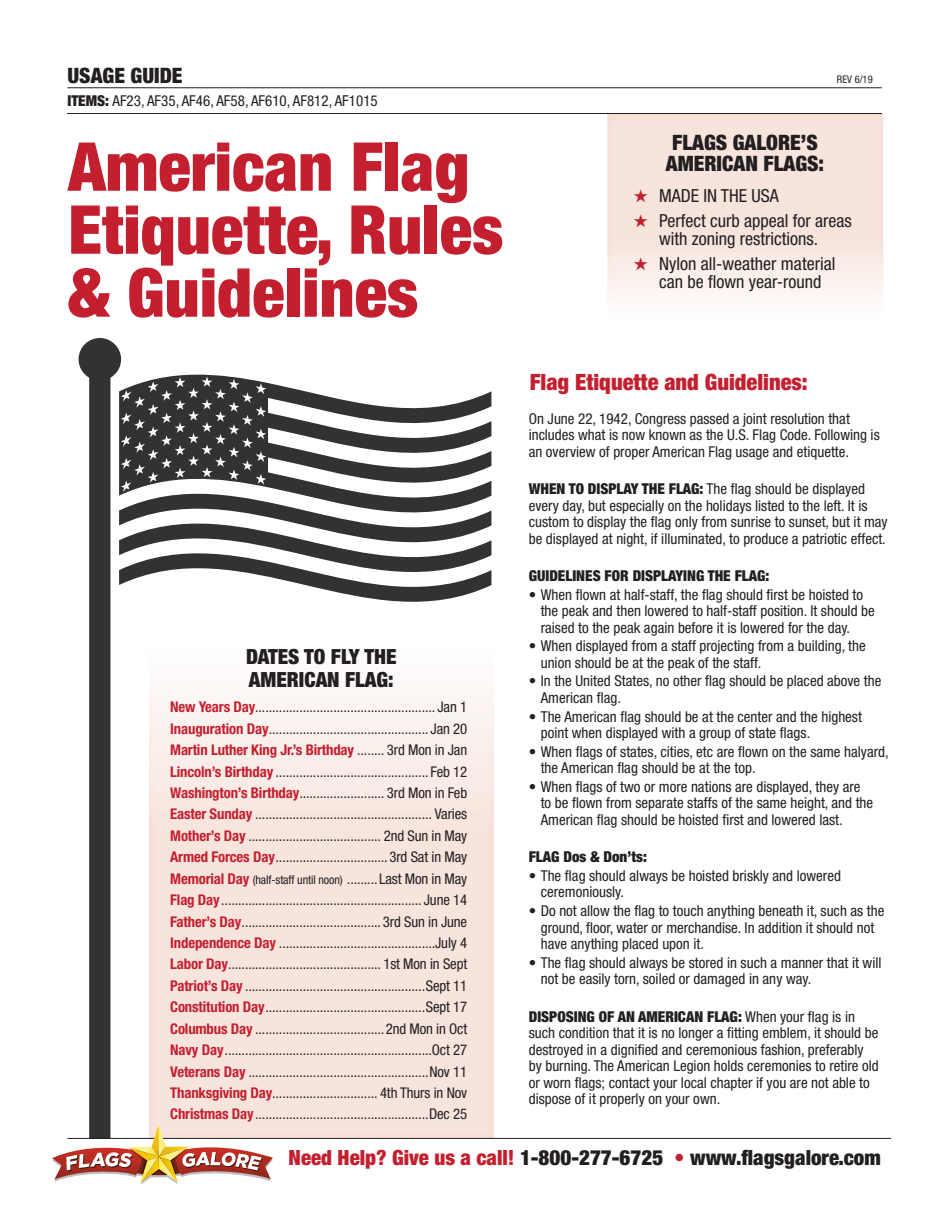
<style>
.page{position:relative;width:945px;height:1215px;background:#fff}
.page>*{position:absolute;margin:0;border:0;box-sizing:border-box;transform-origin:0 0}
.t1{font:900 condensed 67.5px/63px "Helvetica Neue LT Std";color:#c41f2f}
.t2{font:900 condensed 22.5px "Helvetica Neue LT Std";color:#c41f2f}
.t3{font:900 condensed 21.3px/20.5px "Helvetica Neue LT Std";color:#231f20}
.t4{font:900 condensed 21px/22.2px "Helvetica Neue LT Std";color:#231f20}
.t5{font:condensed 18px/18px "Helvetica Neue LT Std";color:#231f20;text-align:center}
.t6{font:condensed 15px/16.5px "Helvetica Neue LT Std";color:#231f20}
.t7{font:900 condensed 15px "Helvetica Neue LT Std";color:#231f20}
.t8{font:condensed 14.85px/21.5px "Helvetica Neue LT Std";letter-spacing:-.01em;color:#231f20;text-align:justify}
.t9{font:condensed 12px "Helvetica Neue LT Std";letter-spacing:-.01em;color:#231f20}
.t10{font:condensed 10.5px "Helvetica Neue LT Std";color:#231f20}
.s1{font-weight:900}
.s2{color:#c41f2f}
.s3{font-weight:700;color:#c41f2f}
.s4{font-weight:700;font-size:14.85px;color:#c41f2f}
.s5{font-size:14.85px}
</style>
<div class="page">
<svg style="left:78px;top:338px;width:44px;height:787px"></svg>
<svg style="left:119px;top:584px;width:372px;height:29px"></svg>
<svg style="left:119px;top:531px;width:372px;height:53px"></svg>
<svg style="left:119px;top:368px;width:372px;height:163px"></svg>
<hr style="left:68px;top:87px;width:814px;height:1px;background:#231f20">
<hr style="left:68px;top:113px;width:814px;height:1px;background:#231f20">
<hr style="left:68px;top:1138px;width:823px;height:1px;background:#231f20">
<svg style="left:52px;top:1125px;width:221px;height:60px"></svg>
<h3 class="t3" style="left:68px;top:64px;width:117px">USAGE GUIDE</h3>
<p class="t10" style="left:837px;top:74px;width:37px">REV 6/19</p>
<p class="t6" style="left:68px;top:92px;width:312px"><span class="s1">ITEMS:</span> AF23, AF35, AF46, AF58, AF610, AF812, AF1015</p>
<h1 class="t1" style="left:68px;top:134px;width:437px">American Flag<br>Etiquette, Rules &amp; Guidelines</h1>
<h3 class="t3" style="left:666px;top:132px;width:160px">FLAGS GALORE’S<br>AMERICAN FLAGS:</h3>
<p class="t5" style="left:634px;top:187px;width:147px"><span class="s2">★</span> MADE IN THE USA</p>
<p class="t5" style="left:634px;top:211px;width:220px"><span class="s2">★</span> Perfect curb appeal for areas with zoning restrictions.</p>
<p class="t5" style="left:659px;top:254px;width:178px;text-align:left;text-indent:-26px"><span class="s2">★</span> Nylon all-weather material can be flown year-round</p>
<h3 class="t4" style="left:246px;top:645px;width:152px">DATES TO FLY THE<br>AMERICAN FLAG:</h3>
<p class="t8" style="left:170px;top:696px;width:298px"><span class="s3">New Years Day</span>..................................................... Jan 1<br><span class="s3">Inauguration Day</span> ............................................... Jan 20<br><span class="s3">Martin Luther King Jr.’s Birthday</span> ........ 3rd Mon in Jan <span class="s3">Lincoln’s Birthday</span> ............................................. Feb 12<br><span class="s3">Washington’s Birthday</span> ......................... 3rd Mon in Feb <span class="s3">Easter Sunday</span> .................................................... Varies <span class="s3">Mother’s Day</span> ....................................... 2nd Sun in May <span class="s3">Armed Forces Day</span> .................................3rd Sat in May</p>
<p class="t9" style="left:170px;top:873px;width:298px"><span class="s4">Memorial Day</span> (half-staff until noon) <span class="s5">.........Last Mon in May</span></p>
<p class="t8" style="left:170px;top:889px;width:298px"><span class="s3">Flag Day</span> ........................................................... June 14<br><span class="s3">Father’s Day</span> ......................................... 3rd Sun in June <span class="s3">Independence Day</span> ..............................................July 4<br><span class="s3">Labor Day</span> ............................................. 1st Mon in Sept <span class="s3">Patriot’s Day</span> .....................................................Sept 11<br><span class="s3">Constitution Day</span> ...............................................Sept 17<br><span class="s3">Columbus Day</span> ......................................2nd Mon in Oct <span class="s3">Navy Day</span> .............................................................Oct 27<br><span class="s3">Veterans Day</span> .....................................................Nov 11<br><span class="s3">Thanksgiving Day</span>............................... 4th Thurs in Nov <span class="s3">Christmas Day</span> ...................................................Dec 25</p>
<h2 class="t2" style="left:530px;top:368px;width:280px">Flag Etiquette and Guidelines:</h2>
<p class="t6" style="left:529px;top:410px;width:353px">On June 22, 1942, Congress passed a joint resolution that includes what is now known as the U.S. Flag Code. Following is an overview of proper American Flag usage and etiquette.</p>
<p class="t6" style="left:529px;top:480px;width:360px"><span class="s1">WHEN TO DISPLAY THE FLAG:</span> The flag should be displayed every day, but especially on the holidays listed to the left. It is custom to display the flag only from sunrise to sunset, but it may be displayed at night, if illuminated, to produce a patriotic effect.</p>
<p class="t7" style="left:529px;top:566px;width:242px">GUIDELINES FOR DISPLAYING THE FLAG:</p>
<p class="t6" style="left:541px;top:586px;width:336px;text-indent:-12px"><span class="s1">•</span> When flown at half-staff, the flag should first be hoisted to the peak and then lowered to half-staff position. It should be raised to the peak again before it is lowered for the day.</p>
<p class="t6" style="left:541px;top:638px;width:327px;text-indent:-12px">• When displayed from a staff projecting from a building, the union should be at the peak of the staff.</p>
<p class="t6" style="left:541px;top:673px;width:342px;text-indent:-12px">• In the United States, no other flag should be placed above the<br>American flag.</p>
<p class="t6" style="left:541px;top:708px;width:323px;text-indent:-12px">• The American flag should be at the center and the highest point when displayed with a group of state flags.</p>
<p class="t6" style="left:541px;top:743px;width:350px;text-indent:-12px">• When flags of states, cities, etc are flown on the same halyard, the American flag should be at the top.</p>
<p class="t6" style="left:541px;top:778px;width:334px;text-indent:-12px">• When flags of two or more nations are displayed, they are to be flown from separate staffs of the same height, and the<br>American flag should be hoisted first and lowered last.</p>
<p class="t7" style="left:529px;top:848px;width:120px">FLAG Dos &amp; Don’ts:</p>
<p class="t6" style="left:541px;top:867px;width:302px;text-indent:-12px">• The flag should always be hoisted briskly and lowered ceremoniously.</p>
<p class="t6" style="left:541px;top:902px;width:345px;text-indent:-12px">• Do not allow the flag to touch anything beneath it, such as the ground, floor, water or merchandise. In addition it should not have anything placed upon it.</p>
<p class="t6" style="left:541px;top:954px;width:342px;text-indent:-12px">• The flag should always be stored in such a manner that it will not be easily torn, soiled or damaged in any way.</p>
<p class="t6" style="left:529px;top:1008px;width:352px"><span class="s1">DISPOSING OF AN AMERICAN FLAG:</span> When your flag is in such condition that it is no longer a fitting emblem, it should be destroyed in a dignified and ceremonious fashion, preferably by burning. The American Legion holds ceremonies to retire old or worn flags; contact your local chapter if you are not able to dispose of it properly on your own.</p>
<h3 class="t4" style="left:289px;top:1146px;width:594px"><span class="s2">Need Help? Give us a call!</span> 1-800-277-6725 <span class="s2">•</span> www.flagsgalore.com</h3>
</div>
